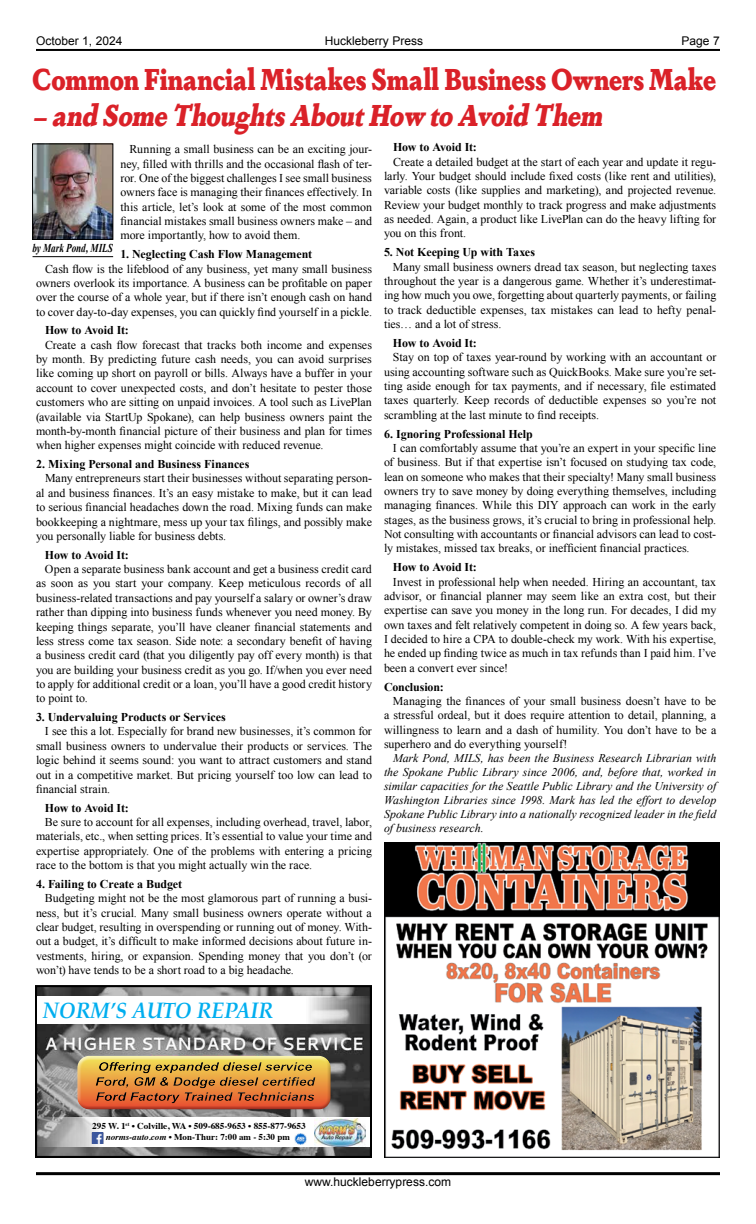
<style>
.page{position:relative;width:756px;height:1224px;background:#fff}
.page>*{position:absolute;margin:0;border:0;box-sizing:border-box;transform-origin:0 0}
.t1{font:900 30px "Dapifer";color:#da2128;scale:.82 1}
.t2{font:italic 900 30px "Dapifer";color:#da2128;scale:.82 1}
.t3{font:italic 700 22.4px "Palatino";color:#00aeef;scale:.91 1}
.t4{font:12px/14.4px "Times New Roman";color:#000;text-align:justify}
.t5{font:700 12px "Times New Roman";letter-spacing:-.005em;color:#000}
.t6{font:12px "Arial";color:#000}
.t7{font:italic 700 12px "Times New Roman";letter-spacing:-.005em;color:#000;scale:.76 1}
.t8{font:italic 11.8px/14.1px "Times New Roman";color:#000;text-align:justify}
.t9{font:700 9px/10.8px "Times";color:#000;text-align:center}
.s1{font-style:italic}
</style>
<div class="page">
<hr style="left:36px;top:1172px;width:684px;height:3px;background:#000">
<hr style="left:36px;top:49px;width:684px;height:2px;background:#000">
<svg style="left:36px;top:986px;width:336px;height:172px"></svg>
<svg style="left:37px;top:997px;width:333px;height:27px"></svg>
<svg style="left:37px;top:1118px;width:333px;height:29px"></svg>
<img style="left:314px;top:1119px;width:51px;height:28px">
<svg style="left:92px;top:1132px;width:12px;height:11px"></svg>
<svg style="left:294px;top:1133px;width:12px;height:12px"></svg>
<div style="left:76px;top:1055px;width:255px;height:49px;background:#fff;opacity:.75"></div>
<div style="left:76px;top:1059px;width:255px;height:51px;background:#000;opacity:.31"></div>
<div style="left:90px;top:1058px;width:231px;height:46px;background:#f5ea8e"></div>
<div style="left:90px;top:1059px;width:231px;height:50px;background:#000;opacity:.23"></div>
<img style="left:34px;top:146px;width:77px;height:92px">
<div style="left:32px;top:144px;width:81px;height:96px;border:1px solid #000"></div>
<hr style="left:33px;top:256px;width:80px;height:1px;background:#000">
<img style="left:384px;top:843px;width:336px;height:315px">
<p class="t6" style="left:36px;top:33px;width:88px">October 1, 2024</p>
<p class="t6" style="left:325px;top:33px;width:100px">Huckleberry Press</p>
<p class="t6" style="left:682px;top:33px;width:40px">Page 7</p>
<h1 class="t1" style="left:32px;top:56px;width:835px">Common Financial Mistakes Small Business Owners Make</h1>
<h1 class="t2" style="left:32px;top:92px;width:705px">– and SomeThoughtsAboutHow to Avoid Them</h1>
<p class="t4" style="left:120px;top:142px;width:253px;text-indent:9px">Running a small business can be an exciting jour&shy;ney, filled with thrills and the occasional flash of ter&shy;ror. One of the biggest challenges I see small business owners face is managing their finances effectively. In this article, let’s look at some of the most common financial mistakes small business owners make – and more importantly, how to avoid them.</p>
<p class="t5" style="left:120px;top:246px;width:193px">1. Neglecting Cash Flow Management</p>
<p class="t4" style="left:36px;top:261px;width:338px;text-indent:9px">Cash flow is the lifeblood of any business, yet many small business owners overlook its importance. A business can be profitable on paper over the course of a whole year, but if there isn’t enough cash on hand to cover day-to-day expenses, you can quickly find yourself in a pickle.</p>
<p class="t5" style="left:45px;top:322px;width:85px">How to Avoid It:</p>
<p class="t4" style="left:36px;top:337px;width:338px;text-indent:9px">Create a cash flow forecast that tracks both income and expenses by month. By predicting future cash needs, you can avoid surprises like coming up short on payroll or bills. Always have a buffer in your account to cover unexpected costs, and don’t hesitate to pester those customers who are sitting on unpaid invoices. A tool such as LivePlan (available via StartUp Spokane), can help business owners paint the month-by-month financial picture of their business and plan for times when higher expenses might coincide with reduced revenue.</p>
<p class="t5" style="left:36px;top:456px;width:215px">2. Mixing Personal and Business Finances</p>
<p class="t4" style="left:36px;top:471px;width:338px;text-indent:9px">Many entrepreneurs start their businesses without separating person&shy;al and business finances. It’s an easy mistake to make, but it can lead to serious financial headaches down the road. Mixing funds can make bookkeeping a nightmare, mess up your tax filings, and possibly make you personally liable for business debts.</p>
<p class="t5" style="left:45px;top:546px;width:85px">How to Avoid It:</p>
<p class="t4" style="left:36px;top:562px;width:338px;text-indent:9px">Open a separate business bank account and get a business credit card as soon as you start your company. Keep meticulous records of all business-related transactions and pay yourself a salary or owner’s draw rather than dipping into business funds whenever you need money. By keeping things separate, you’ll have cleaner financial statements and less stress come tax season. Side note: a secondary benefit of having a business credit card (that you diligently pay off every month) is that you are building your business credit as you go. If/when you ever need to apply for additional credit or a loan, you’ll have a good credit history to point to.</p>
<p class="t5" style="left:36px;top:709px;width:191px">3. Undervaluing Products or Services</p>
<p class="t4" style="left:36px;top:724px;width:338px;text-indent:9px">I see this a lot. Especially for brand new businesses, it’s common for small business owners to undervalue their products or services. The logic behind it seems sound: you want to attract customers and stand out in a competitive market. But pricing yourself too low can lead to financial strain.</p>
<p class="t5" style="left:45px;top:799px;width:85px">How to Avoid It:</p>
<p class="t4" style="left:36px;top:815px;width:338px;text-indent:9px">Be sure to account for all expenses, including overhead, travel, labor, materials, etc., when setting prices. It’s essential to value your time and expertise appropriately. One of the problems with entering a pricing race to the bottom is that you might actually win the race.</p>
<p class="t5" style="left:36px;top:876px;width:148px">4. Failing to Create a Budget</p>
<p class="t4" style="left:36px;top:891px;width:337px;text-indent:9px">Budgeting might not be the most glamorous part of running a busi&shy;ness, but it’s crucial. Many small business owners operate without a clear budget, resulting in overspending or running out of money. With&shy;out a budget, it’s difficult to make informed decisions about future in&shy;vestments, hiring, or expansion. Spending money that you don’t (or won’t) have tends to be a short road to a big headache.</p>
<p class="t5" style="left:393px;top:139px;width:85px">How to Avoid It:</p>
<p class="t4" style="left:384px;top:154px;width:334px;text-indent:9px">Create a detailed budget at the start of each year and update it regu&shy;larly. Your budget should include fixed costs (like rent and utilities), variable costs (like supplies and marketing), and projected revenue.<br>Review your budget monthly to track progress and make adjustments as needed. Again, a product like LivePlan can do the heavy lifting for you on this front.</p>
<p class="t5" style="left:384px;top:244px;width:153px">5. Not Keeping Up with Taxes</p>
<p class="t4" style="left:384px;top:259px;width:334px;text-indent:9px">Many small business owners dread tax season, but neglecting taxes throughout the year is a dangerous game. Whether it’s underestimat&shy;ing how much you owe, forgetting about quarterly payments, or failing to track deductible expenses, tax mistakes can lead to hefty penal&shy;ties… and a lot of stress.</p>
<p class="t5" style="left:393px;top:335px;width:85px">How to Avoid It:</p>
<p class="t4" style="left:384px;top:350px;width:334px;text-indent:9px">Stay on top of taxes year-round by working with an accountant or using accounting software such as QuickBooks. Make sure you’re set&shy;ting aside enough for tax payments, and if necessary, file estimated taxes quarterly. Keep records of deductible expenses so you’re not scrambling at the last minute to find receipts.</p>
<p class="t5" style="left:384px;top:425px;width:150px">6. Ignoring Professional Help</p>
<p class="t4" style="left:384px;top:440px;width:334px;text-indent:9px">I can comfortably assume that you’re an expert in your specific line of business. But if that expertise isn’t focused on studying tax code, lean on someone who makes that their specialty! Many small business owners try to save money by doing everything themselves, including managing finances. While this DIY approach can work in the early stages, as the business grows, it’s crucial to bring in professional help.<br>Not consulting with accountants or financial advisors can lead to cost&shy;ly mistakes, missed tax breaks, or inefficient financial practices.</p>
<p class="t5" style="left:393px;top:559px;width:85px">How to Avoid It:</p>
<p class="t4" style="left:384px;top:574px;width:334px;text-indent:9px">Invest in professional help when needed. Hiring an accountant, tax advisor, or financial planner may seem like an extra cost, but their expertise can save you money in the long run. For decades, I did my own taxes and felt relatively competent in doing so. A few years back, I decided to hire a CPA to double-check my work. With his expertise, he ended up finding twice as much in tax refunds than I paid him. I’ve been a convert ever since!</p>
<p class="t5" style="left:384px;top:678px;width:61px">Conclusion:</p>
<p class="t4" style="left:384px;top:694px;width:334px;text-indent:9px">Managing the finances of your small business doesn’t have to be a stressful ordeal, but it does require attention to detail, planning, a willingness to learn and a dash of humility. You don’t have to be a superhero and do everything yourself!</p>
<p class="t8" style="left:384px;top:751px;width:334px;text-indent:9px">Mark Pond, MILS, has been the Business Research Librarian with the Spokane Public Library since 2006, and, before that, worked in similar capacities for the Seattle Public Library and the University of Washington Libraries since 1998. Mark has led the effort to develop Spokane Public Library into a nationally recognized leader in the field of business research.</p>
<p class="t7" style="left:32px;top:240px;width:107px">by Mark Pond, MILS</p>
<h2 class="t3" style="left:43px;top:992px;width:254px">NORM’S AUTO REPAIR</h2>
<p class="t9" style="left:92px;top:1120px;width:215px">295 W. 1<sup>st</sup> • Colville, WA • 509-685-9653 • 855-877-9653 <span class="s1">norms-auto.com</span> • Mon-Thur: 7:00 am - 5:30 pm</p>
<p class="t6" style="left:305px;top:1173px;width:148px">www.huckleberrypress.com</p>
</div>
